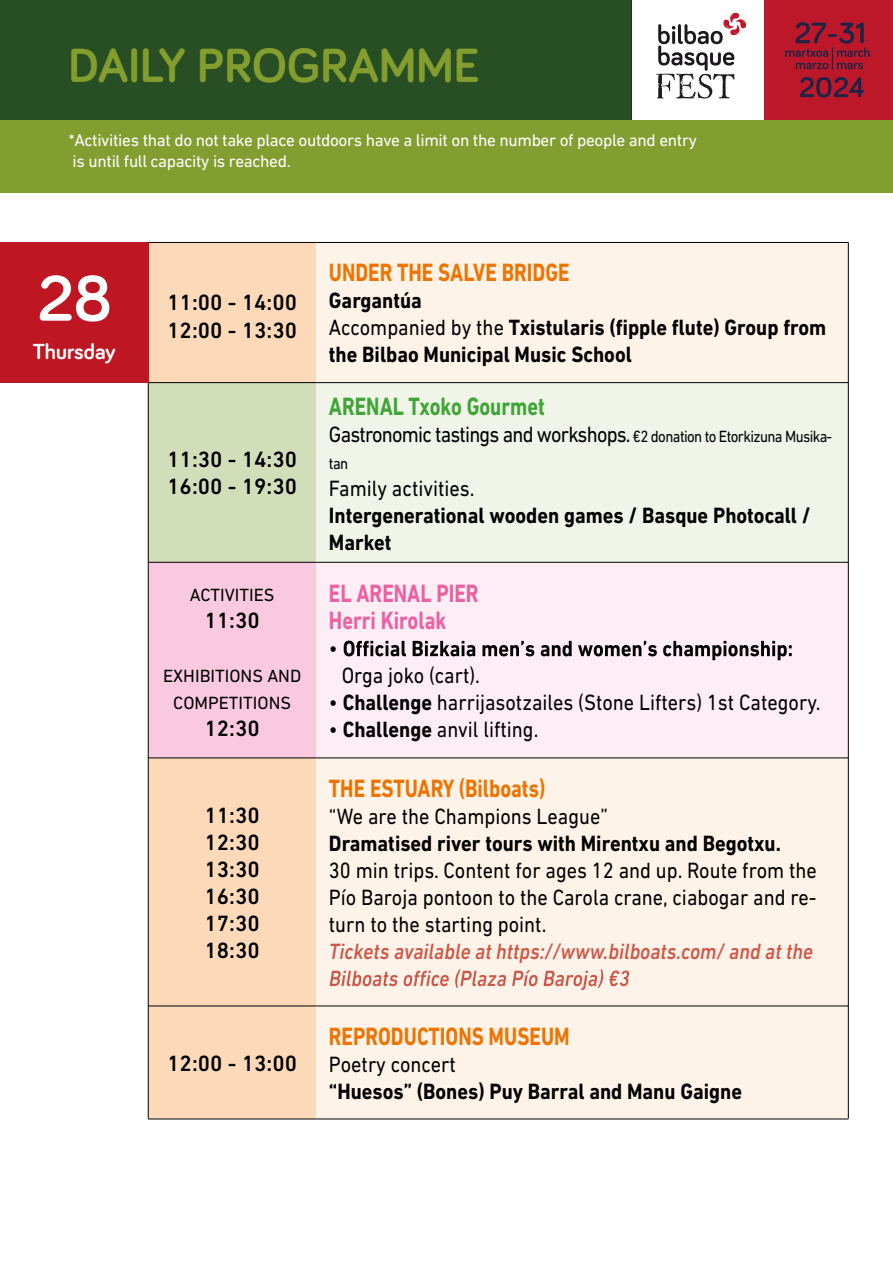
<style>
.page{position:relative;width:893px;height:1263px;background:#fff}
.page>*{position:absolute;margin:0;border:0;box-sizing:border-box;transform-origin:0 0}
.t1{font:700 66.15px "Bariol";color:#fff}
.t2{font:700 49.5px "Bariol";color:#839e2f}
.t3{font:700 25.5px "DIN Next LT Pro";color:#ee7402;scale:.8 1}
.t4{font:700 25.5px/27px "DIN Next LT Pro";color:#ec619f;scale:.8 1}
.t5{font:700 25.5px "DIN Next LT Pro";color:#3fa535;scale:.8 1}
.t6{font:22.5px/27px "DIN Next LT Pro";color:#000;text-align:justify;scale:.9 1}
.t7{font:700 22.5px/27px "DIN Next LT Pro";color:#000;scale:.9 1}
.t8{font:500 22.5px/27px "DIN Next LT Pro";color:#000}
.t9{font:22.5px "DIN Next LT Pro";letter-spacing:-.04em;color:#000;scale:.9 1}
.t10{font:italic 500 22.5px "DIN Next LT Pro";color:#ce5749;scale:.9 1}
.t11{font:700 22.5px "Bariol";color:#fff}
.t12{font:18px/27px "DIN Next LT Pro";color:#000;text-align:center}
.t13{font:17.25px/20.7px "DIN Next LT Pro";letter-spacing:-.02em;color:#fff}
.t14{font:16.5px "DIN Next LT Pro";color:#000;scale:.9 1}
.s1{font-weight:400}
.s2{font-size:16.5px}
.s3{font-weight:700}
</style>
<div class="page">
<div style="left:0;top:0;width:893px;height:120px;background:#274f23"></div>
<div style="left:762px;top:0;width:131px;height:119px;background:#bd1829"></div>
<svg style="left:800px;top:77px;width:64px;height:21px"></svg>
<svg style="left:785px;top:22px;width:85px;height:48px"></svg>
<svg style="left:632px;top:0;width:132px;height:120px;background:#e7e4e5"></svg>
<div style="left:0;top:120px;width:893px;height:72px;background:#829e30"></div>
<div style="left:149px;top:243px;width:167px;height:875px;background:#fcd9b9"></div>
<div style="left:316px;top:243px;width:532px;height:875px;background:#fef3e8"></div>
<div style="left:148px;top:383px;width:168px;height:179px;background:#d2ddba"></div>
<div style="left:316px;top:383px;width:532px;height:179px;background:#f0f4e9"></div>
<div style="left:148px;top:562px;width:168px;height:196px;background:#f8c9df"></div>
<div style="left:316px;top:562px;width:532px;height:196px;background:#fdeef6"></div>
<hr style="left:148px;top:242px;width:168px;height:1px;background:#000">
<hr style="left:148px;top:243px;width:1px;height:140px;background:#000">
<hr style="left:316px;top:242px;width:532px;height:1px;background:#000">
<hr style="left:848px;top:243px;width:1px;height:140px;background:#000">
<hr style="left:148px;top:383px;width:1px;height:179px;background:#000">
<hr style="left:848px;top:383px;width:1px;height:179px;background:#000">
<hr style="left:148px;top:562px;width:1px;height:196px;background:#000">
<hr style="left:848px;top:562px;width:1px;height:196px;background:#000">
<hr style="left:148px;top:758px;width:1px;height:248px;background:#000">
<hr style="left:848px;top:758px;width:1px;height:248px;background:#000">
<hr style="left:148px;top:1006px;width:1px;height:112px;background:#000">
<hr style="left:848px;top:1006px;width:1px;height:112px;background:#000">
<hr style="left:148px;top:382px;width:168px;height:1px;background:#000">
<hr style="left:316px;top:382px;width:532px;height:1px;background:#000">
<hr style="left:148px;top:562px;width:168px;height:1px;background:#000">
<hr style="left:316px;top:562px;width:532px;height:1px;background:#000">
<hr style="left:148px;top:757px;width:168px;height:1px;background:#000">
<hr style="left:316px;top:757px;width:532px;height:1px;background:#000">
<hr style="left:148px;top:1005px;width:168px;height:1px;background:#000">
<hr style="left:316px;top:1005px;width:532px;height:1px;background:#000">
<hr style="left:148px;top:1118px;width:168px;height:1px;background:#000">
<hr style="left:316px;top:1118px;width:532px;height:1px;background:#000">
<svg style="left:344px;top:641px;width:448px;height:19px"></svg>
<svg style="left:330px;top:969px;width:299px;height:21px;background:#f1c9be"></svg>
<div style="left:0;top:242px;width:148px;height:141px;background:#be1622"></div>
<h2 class="t2" style="left:68px;top:32px;width:413px">DAILY PROGRAMME</h2>
<p class="t13" style="left:69px;top:130px;width:630px">*Activities that do not take place outdoors have a limit on the number of people and entry is until full capacity is reached.</p>
<h1 class="t1" style="left:37px;top:253px;width:76px">28</h1>
<p class="t11" style="left:32px;top:336px;width:85px">Thursday</p>
<p class="t8" style="left:167px;top:288px;width:131px;line-height:28.5px">11:00 - 14:00<br>12:00 - 13:30</p>
<p class="t8" style="left:167px;top:446px;width:131px">11:30 - 14:30<br>16:00 - 19:30</p>
<p class="t12" style="left:190px;top:581px;width:86px">ACTIVITIES</p>
<p class="t8" style="left:205px;top:607px;width:57px">11:30</p>
<p class="t12" style="left:163px;top:662px;width:140px">EXHIBITIONS AND<br>COMPETITIONS</p>
<p class="t8" style="left:205px;top:715px;width:57px">12:30</p>
<p class="t8" style="left:205px;top:801px;width:57px;text-align:justify">11:30<br>12:30<br>13:30<br>16:30<br>17:30<br>18:30</p>
<p class="t8" style="left:167px;top:1050px;width:131px">12:00 - 13:00</p>
<p class="t3" style="left:329px;top:257px;width:302px">UNDER THE SALVE BRIDGE</p>
<p class="t7" style="left:329px;top:287px;width:554px">Gargantúa<br><span class="s1">Accompanied by the</span> Txistularis (fipple flute) Group from the Bilbao Municipal Music School</p>
<p class="t5" style="left:329px;top:391px;width:271px">ARENAL Txoko Gourmet</p>
<p class="t9" style="left:329px;top:421px;width:561px">Gastronomic tastings and workshops. <span class="s2">€2 donation to Etorkizuna Musika-</span></p>
<p class="t14" style="left:329px;top:453px;width:23px">tan</p>
<p class="t6" style="left:329px;top:474px;width:163px">Family activities.</p>
<p class="t7" style="left:329px;top:501px;width:537px">Intergenerational wooden games / Basque Photocall /<br>Market</p>
<p class="t4" style="left:329px;top:580px;width:189px">EL ARENAL PIER<br>Herri Kirolak</p>
<p class="t6" style="left:329px;top:635px;width:11px">•</p>
<p class="t6" style="left:342px;top:662px;width:155px">Orga joko (cart).</p>
<p class="t6" style="left:329px;top:689px;width:548px">• <span class="s3">Challenge</span> harrijasotzailes (Stone Lifters) 1st Category.</p>
<p class="t6" style="left:329px;top:716px;width:234px">• <span class="s3">Challenge</span> anvil lifting.</p>
<p class="t3" style="left:329px;top:773px;width:272px">THE ESTUARY (Bilboats)</p>
<p class="t6" style="left:329px;top:802px;width:311px">“We are the Champions League”</p>
<p class="t7" style="left:329px;top:830px;width:504px">Dramatised river tours with Mirentxu and Begotxu.</p>
<p class="t6" style="left:329px;top:856px;width:544px">30 min trips. Content for ages 12 and up. Route from the Pío Baroja pontoon to the Carola crane, ciabogar and re&shy;turn to the starting point.</p>
<p class="t10" style="left:329px;top:938px;width:539px">Tickets available at https://www.bilboats.com/ and at the</p>
<p class="t3" style="left:329px;top:1021px;width:303px">REPRODUCTIONS MUSEUM</p>
<p class="t6" style="left:329px;top:1050px;width:143px">Poetry concert</p>
<p class="t7" style="left:329px;top:1078px;width:461px">“Huesos” (Bones) Puy Barral and Manu Gaigne</p>
</div>
